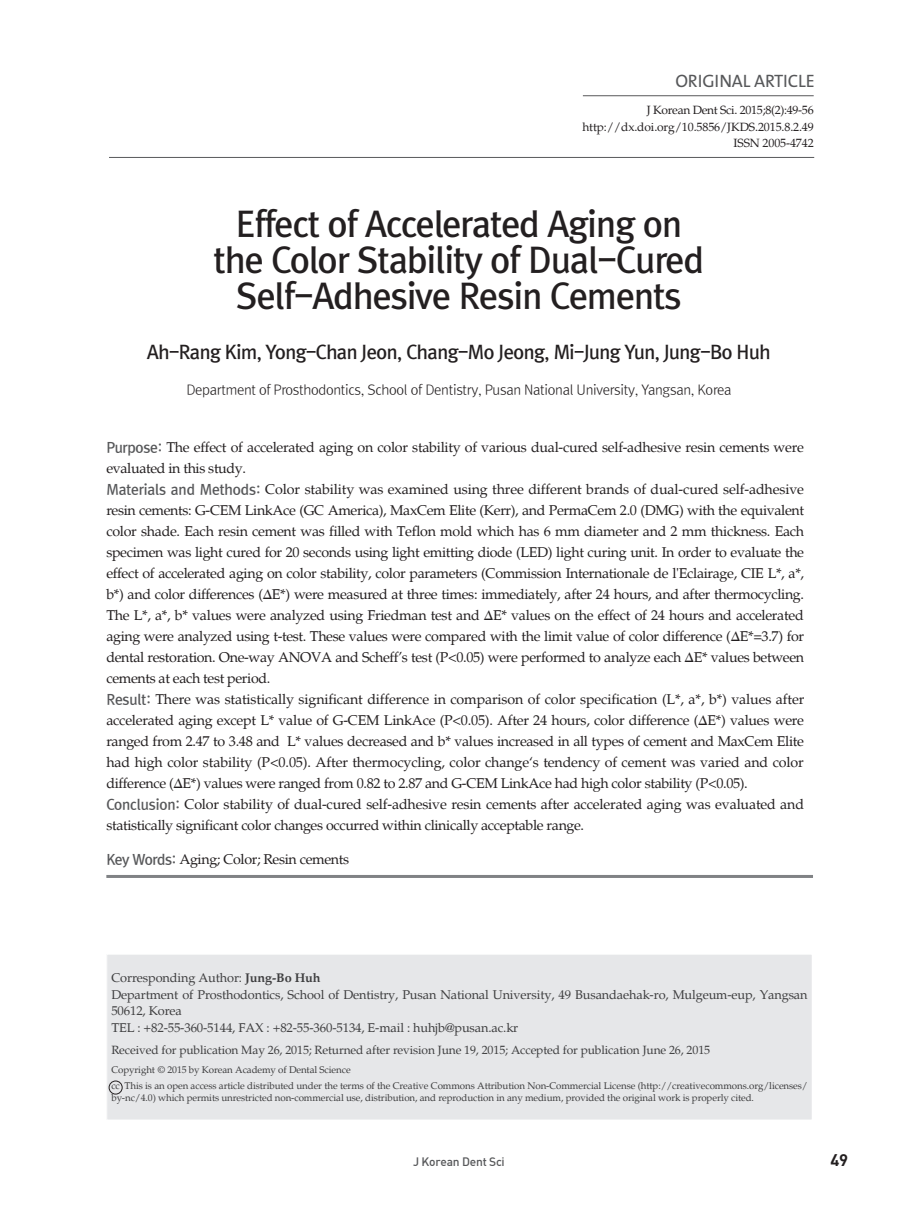
<style>
.page{position:relative;width:919px;height:1217px;background:#fff}
.page>*{position:absolute;margin:0;border:0;box-sizing:border-box;transform-origin:0 0}
.논문제목_영문{font:34.5px/36px "Rix M Go B";letter-spacing:-.02em;color:#231f20;text-align:center}
.논문저자_영문{font:18.75px "Rix M Go B";letter-spacing:-.025em;color:#231f20}
.논문제목_영문-2{font:18px "The Mix";letter-spacing:-.01em;color:#57585a}
.논문제목_영문-3{font:16.5px "Dinbol";color:#231f20}
.논문소속_초록{font:14.25px/21px "Palatino";letter-spacing:-.025em;color:#231f20}
.영문키워드{font:14.25px "Palatino";letter-spacing:-.025em;color:#231f20}
.논문소속_영문{font:13.5px "Rix M Go L";letter-spacing:-.025em;color:#231f20}
.책임저자{font:12.75px/16.5px "Palatino";letter-spacing:-.01em;color:#3e3e3f}
.책임저자-2{font:12px "Palatino";letter-spacing:-.01em;color:#3e3e3f}
.책임저자-3{font:12px "Palatino";letter-spacing:-.01em;color:#231f20}
.본문{font:12px "Palatino";letter-spacing:-.025em;color:#231f20}
.논문제목_영문-4{font:12px "Dinmed";letter-spacing:-.02em;color:#57585a}
.책임저자-4{font:9.75px/12px "Palatino";letter-spacing:-.01em;color:#3e3e3f}
.s1{font-family:"Rix M Go B";color:#57585a}
.s2{font-weight:700}
.s3{font-family:"Utopia"}
</style>
<div class="page">
<hr style="left:583px;top:95px;width:230px;height:1px;background:#57585a">
<hr style="left:109px;top:157px;width:705px;height:1px;background:#57585a">
<div style="left:107px;top:953px;width:705px;height:166px;background:#e6e7e9"></div>
<div style="left:106px;top:953px;width:706px;height:167px;border:1px solid #fff"></div>
<div style="left:109px;top:1080px;width:13px;height:13px;border:1px solid #231f20;border-radius:50%"></div>
<hr style="left:106px;top:874px;width:707px;height:3px;background:#808285">
<p class="논문제목_영문-2" style="left:675px;top:66px;width:141px">ORIGINAL ARTICLE</p>
<p class="본문" style="left:646px;top:103px;width:168px">J Korean Dent Sci. 2015;8(2):49-56</p>
<p class="책임저자-3" style="left:582px;top:120px;width:233px">http://dx.doi.org/10.5856/JKDS.2015.8.2.49</p>
<p class="책임저자-3" style="left:733px;top:136px;width:82px">ISSN 2005-4742</p>
<p class="논문제목_영문" style="left:214px;top:207px;width:491px">Effect of Accelerated Aging on the Color Stability of Dual-Cured<br>Self-Adhesive Resin Cements</p>
<p class="논문저자_영문" style="left:147px;top:341px;width:624px">Ah-Rang Kim, Yong-Chan Jeon, Chang-Mo Jeong, Mi-Jung Yun, Jung-Bo Huh</p>
<p class="논문소속_영문" style="left:186px;top:382px;width:546px">Department of Prosthodontics, School of Dentistry, Pusan National University, Yangsan, Korea</p>
<p class="논문소속_초록" style="left:106px;top:437px;width:699px"><span class="s1">Purpose:</span> The effect of accelerated aging on color stability of various dual-cured self-adhesive resin cements were evaluated in this study.</p>
<p class="논문소속_초록" style="left:106px;top:479px;width:699px;text-align:justify"><span class="s1">Materials and Methods:</span> Color stability was examined using three different brands of dual-cured self-adhesive resin cements: G-CEM LinkAce (GC America), MaxCem Elite (Kerr), and PermaCem 2.0 (DMG) with the equivalent color shade. Each resin cement was filled with Teflon mold which has 6 mm diameter and 2 mm thickness. Each specimen was light cured for 20 seconds using light emitting diode (LED) light curing unit. In order to evaluate the effect of accelerated aging on color stability, color parameters (Commission Internationale de l'Eclairage, CIE L*, a*, b*) and color differences (ΔE*) were measured at three times: immediately, after 24 hours, and after thermocycling.<br>The L*, a*, b* values were analyzed using Friedman test and ΔE* values on the effect of 24 hours and accelerated aging were analyzed using t-test. These values were compared with the limit value of color difference (ΔE*=3.7) for dental restoration. One-way ANOVA and Scheff’s test (P&lt;0.05) were performed to analyze each ΔE* values between cements at each test period.</p>
<p class="논문소속_초록" style="left:106px;top:689px;width:699px;text-align:justify"><span class="s1">Result:</span> There was statistically significant difference in comparison of color specification (L*, a*, b*) values after accelerated aging except L* value of G-CEM LinkAce (P&lt;0.05). After 24 hours, color difference (∆E*) values were ranged from 2.47 to 3.48 and L* values decreased and b* values increased in all types of cement and MaxCem Elite had high color stability (P&lt;0.05). After thermocycling, color change‘s tendency of cement was varied and color difference (∆E*) values were ranged from 0.82 to 2.87 and G-CEM LinkAce had high color stability (P&lt;0.05).</p>
<p class="논문소속_초록" style="left:106px;top:794px;width:699px"><span class="s1">Conclusion:</span> Color stability of dual-cured self-adhesive resin cements after accelerated aging was evaluated and statistically significant color changes occurred within clinically acceptable range.</p>
<p class="영문키워드" style="left:106px;top:850px;width:244px"><span class="s1">Key Words:</span> Aging; Color; Resin cements</p>
<p class="책임저자" style="left:111px;top:969px;width:211px">Corresponding Author: <span class="s2">Jung-Bo Huh</span></p>
<p class="책임저자" style="left:111px;top:986px;width:697px">Department of Prosthodontics, School of Dentistry, Pusan National University, 49 Busandaehak-ro, Mulgeum-eup, Yangsan<br>50612, Korea</p>
<p class="책임저자" style="left:111px;top:1019px;width:408px">TEL : +82-55-360-5144, FAX : +82-55-360-5134, E-mail : huhjb@pusan.ac.kr</p>
<p class="책임저자-2" style="left:111px;top:1042px;width:600px">Received for publication May 26, 2015; Returned after revision June 19, 2015; Accepted for publication June 26, 2015</p>
<p class="책임저자-4" style="left:111px;top:1063px;width:241px">Copyright <span class="s3">©</span> 2015 by Korean Academy of Dental Science</p>
<p class="책임저자-4" style="left:111px;top:1079px;width:697px">cc This is an open access article distributed under the terms of the Creative Commons Attribution Non-Commercial License (http://creativecommons.org/licenses/ by-nc/4.0) which permits unrestricted non-commercial use, distribution, and reproduction in any medium, provided the original work is properly cited.</p>
<p class="논문제목_영문-4" style="left:413px;top:1153px;width:93px">J Korean Dent Sci</p>
<p class="논문제목_영문-3" style="left:830px;top:1148px;width:19px">49</p>
</div>
